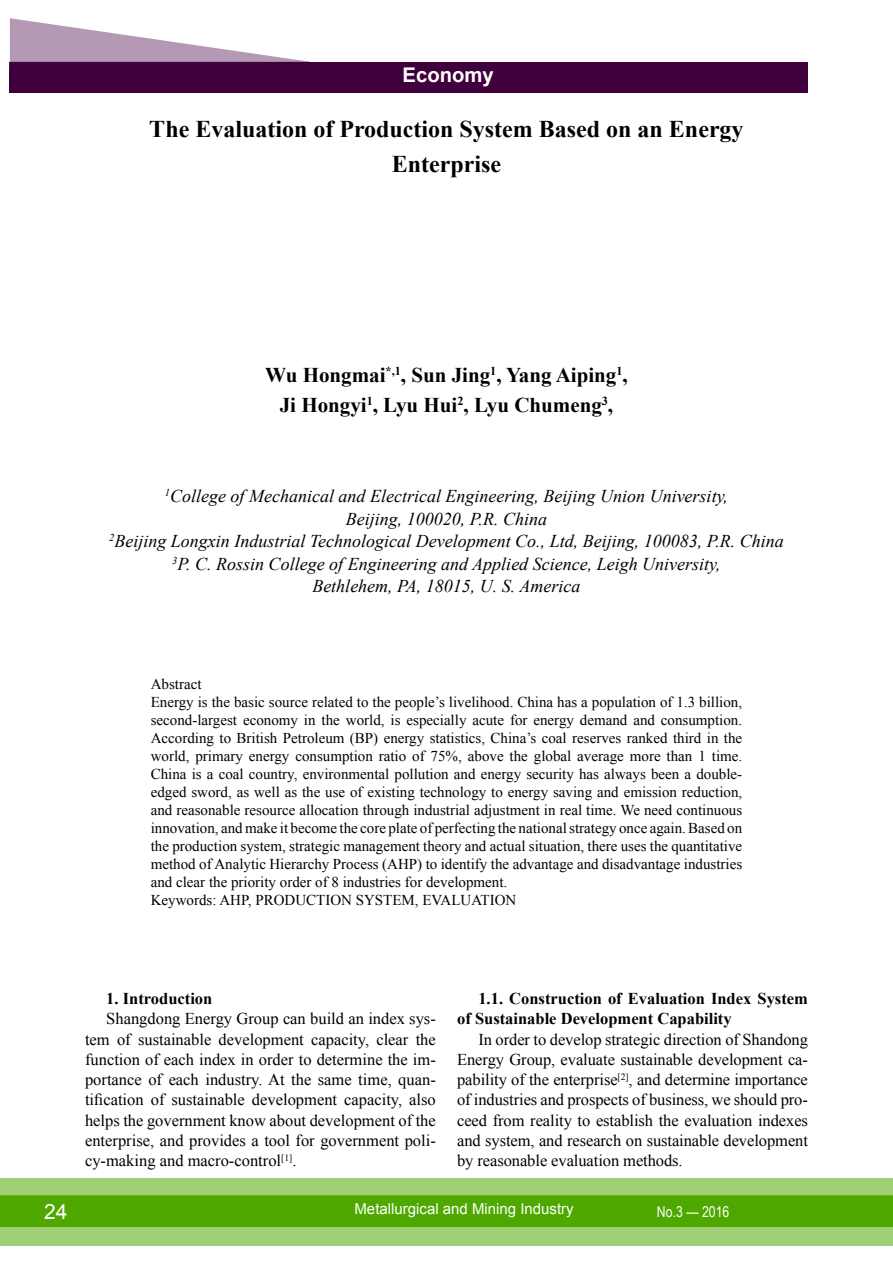
<style>
.page{position:relative;width:893px;height:1263px;background:#fff}
.page>*{position:absolute;margin:0;border:0;box-sizing:border-box;transform-origin:0 0}
.t1{font:700 24px/34.5px "Times New Roman";color:#000;text-align:center}
.t2{font:700 21px/30px "Times New Roman";color:#000;text-align:center}
.t3{font:21px "Arial";color:#fff}
.t4{font:700 20.25px "Arial";color:#fff}
.t5{font:italic 18px/22.5px "Times New Roman";color:#000;text-align:center}
.t6{font:16.5px/20.2px "Times New Roman";color:#000;text-align:justify}
.t7{font:700 16.5px/20.2px "Times New Roman";color:#000}
.t8{font:15px/18px "Times New Roman";color:#000}
.t9{font:15px "Arial";color:#fff}
.t10{font:15px "Arial Narrow";color:#fff}
</style>
<div class="page">
<div style="left:0;top:1178px;width:893px;height:68px;background:#9fd076"></div>
<div style="left:0;top:1195px;width:893px;height:32px;background:#4ea800;border:2px solid #4ea800"></div>
<div style="left:10px;top:62px;width:798px;height:30px;background:#40003d"></div>
<svg style="left:10px;top:18px;width:300px;height:44px"></svg>
<h3 class="t4" style="left:403px;top:62px;width:93px">Economy</h3>
<h1 class="t1" style="left:149px;top:112px;width:596px">The Evaluation of Production System Based on an Energy<br>Enterprise</h1>
<h2 class="t2" style="left:265px;top:359px;width:364px">Wu Hongmai<sup>*,1</sup>, Sun Jing<sup>1</sup>, Yang Aiping<sup>1</sup>,<br>Ji Hongyi<sup>1</sup>, Lyu Hui<sup>2</sup>, Lyu Chumeng<sup>3</sup>,</h2>
<p class="t5" style="left:109px;top:484px;width:676px"><sup>1</sup>College of Mechanical and Electrical Engineering, Beijing Union University,<br>Beijing, 100020, P.R. China<br><sup>2</sup>Beijing Longxin Industrial Technological Development Co., Ltd, Beijing, 100083, P.R. China <sup>3</sup>P. C. Rossin College of Engineering and Applied Science, Leigh University,<br>Bethlehem, PA, 18015, U. S. America</p>
<p class="t8" style="left:151px;top:675px;width:593px">Abstract<br>Energy is the basic source related to the people’s livelihood. China has a population of 1.3 billion, second-largest economy in the world, is especially acute for energy demand and consumption.<br>According to British Petroleum (BP) energy statistics, China’s coal reserves ranked third in the world, primary energy consumption ratio of 75%, above the global average more than 1 time.<br>China is a coal country, environmental pollution and energy security has always been a double&shy;edged sword, as well as the use of existing technology to energy saving and emission reduction, and reasonable resource allocation through industrial adjustment in real time. We need continuous innovation, and make it become the core plate of perfecting the national strategy once again. Based on the production system, strategic management theory and actual situation, there uses the quantitative method of Analytic Hierarchy Process (AHP) to identify the advantage and disadvantage industries and clear the priority order of 8 industries for development.<br>Keywords: AHP, Production Sys tem, Evaluation</p>
<p class="t7" style="left:106px;top:988px;width:108px">1. Introduction</p>
<p class="t6" style="left:85px;top:1008px;width:352px;text-indent:21px">Shangdong Energy Group can build an index sys&shy;tem of sustainable development capacity, clear the function of each index in order to determine the im&shy;portance of each industry. At the same time, quan&shy;tification of sustainable development capacity, also helps the government know about development of the enterprise, and provides a tool for government poli&shy;cy-making and macro-control<sup>[1]</sup>.</p>
<p class="t7" style="left:457px;top:988px;width:352px;text-indent:21px">1.1. Construction of Evaluation Index System of Sustainable Development Capability</p>
<p class="t6" style="left:457px;top:1029px;width:352px;text-indent:21px">In order to develop strategic direction of Shandong Energy Group, evaluate sustainable development ca&shy;pability of the enterprise<sup>[2]</sup>, and determine importance of industries and prospects of business, we should pro&shy;ceed from reality to establish the evaluation indexes and system, and research on sustainable development by reasonable evaluation methods.</p>
<h2 class="t3" style="left:44px;top:1197px;width:25px">24</h2>
<p class="t9" style="left:354px;top:1199px;width:221px">Metallurgical and Mining Industry</p>
<p class="t10" style="left:657px;top:1201px;width:74px">No.3 — 2016</p>
</div>
